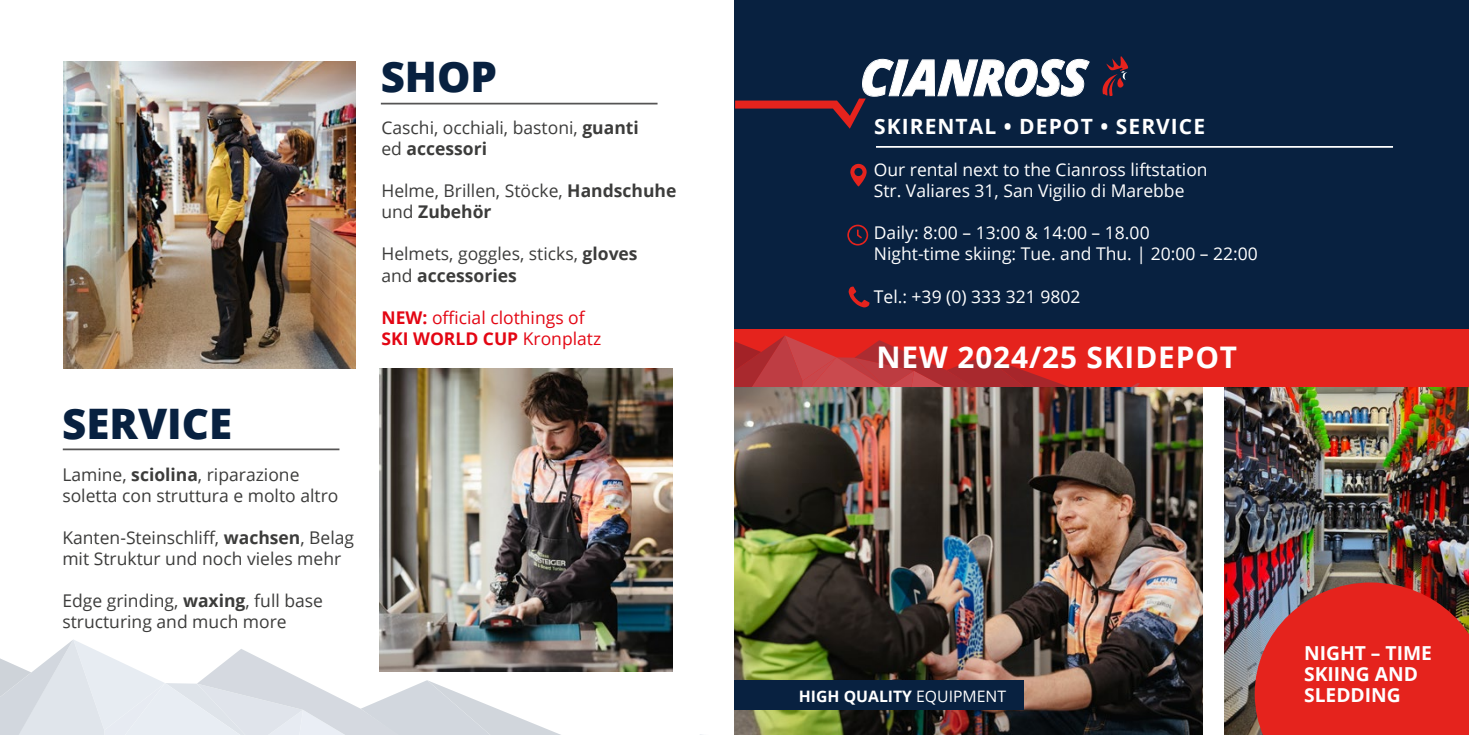
<style>
.page{position:relative;width:1469px;height:735px;background:#fff}
.page>*{position:absolute;margin:0;border:0;box-sizing:border-box;transform-origin:0 0}
.t1{font:800 42px "Open Sans";color:#082140}
.t2{font:700 29.75px "Open Sans";letter-spacing:.03em;color:#fff}
.t3{font:700 21px "Open Sans";letter-spacing:.05em;color:#fff}
.t4{font:700 19.25px/21px "Open Sans";color:#fff}
.t5{font:17.5px/21px "Open Sans";color:#3c3c3b}
.t6{font:17.5px/21px "Open Sans";color:#fff}
.t7{font:17.5px/21px "Open Sans";color:#e30613}
.t8{font:700 15.75px "Open Sans";color:#fff}
.s1{font-weight:700}
.s2{font-weight:400}
</style>
<div class="page">
<img style="left:734px;top:387px;width:468px;height:347px">
<svg style="left:700px;top:733px;width:39px;height:2px"></svg>
<svg style="left:0;top:639px;width:606px;height:95px"></svg>
<img style="left:1224px;top:387px;width:244px;height:347px">
<div style="left:734px;top:0;width:734px;height:331px;background:#082140"></div>
<div style="left:734px;top:679px;width:290px;height:30px;background:#082140"></div>
<svg style="left:1254px;top:582px;width:214px;height:152px"></svg>
<hr style="left:876px;top:146px;width:516px;height:2px;background:#fff">
<svg style="left:850px;top:164px;width:16px;height:22px"></svg>
<svg style="left:1102px;top:56px;width:26px;height:40px"></svg>
<svg style="left:735px;top:58px;width:354px;height:71px"></svg>
<svg style="left:847px;top:224px;width:21px;height:21px"></svg>
<svg style="left:848px;top:286px;width:21px;height:21px"></svg>
<hr style="left:63px;top:448px;width:276px;height:2px;background:#555454">
<hr style="left:381px;top:103px;width:276px;height:1px;background:#555454">
<img style="left:379px;top:369px;width:293px;height:302px">
<img style="left:63px;top:62px;width:292px;height:306px">
<div style="left:734px;top:329px;width:734px;height:58px;background:#e5231d"></div>
<svg style="left:1131px;top:383px;width:8px;height:4px"></svg>
<svg style="left:734px;top:335px;width:335px;height:52px"></svg>
<h1 class="t1" style="left:62px;top:391px;width:171px">SERVICE</h1>
<p class="t5" style="left:62px;top:463px;width:277px">Lamine, <span class="s1">sciolina</span>, riparazione soletta con struttura e molto altro</p>
<p class="t5" style="left:62px;top:526px;width:293px">Kanten-Steinschliff, <span class="s1">wachsen</span>, Belag mit Struktur und noch vieles mehr</p>
<p class="t5" style="left:62px;top:589px;width:262px">Edge grinding, <span class="s1">waxing</span>, full base structuring and much more</p>
<h1 class="t1" style="left:381px;top:45px;width:118px">SHOP</h1>
<p class="t5" style="left:381px;top:117px;width:259px">Caschi, occhiali, bastoni, <span class="s1">guanti </span>ed <span class="s1">accessori</span></p>
<p class="t5" style="left:381px;top:180px;width:296px">Helme, Brillen, Stöcke, <span class="s1">Handschuhe </span>und <span class="s1">Zubehör</span></p>
<p class="t5" style="left:381px;top:243px;width:258px">Helmets, goggles, sticks, <span class="s1">gloves </span>and <span class="s1">accessories</span></p>
<p class="t7" style="left:381px;top:306px;width:221px"><span class="s1">NEW:</span> official clothings of<br><span class="s1">SKI WORLD CUP</span> Kronplatz</p>
<p class="t3" style="left:874px;top:111px;width:332px">SKIRENTAL • DEPOT • SERVICE</p>
<p class="t6" style="left:873px;top:159px;width:335px">Our rental next to the Cianross liftstation<br>Str. Valiares 31, San Vigilio di Marebbe</p>
<p class="t6" style="left:873px;top:222px;width:385px">Daily: 8:00 – 13:00 &amp; 14:00 – 18.00<br>Night-time skiing: Tue. and Thu. | 20:00 – 22:00</p>
<p class="t6" style="left:873px;top:285px;width:208px">Tel.: +39 (0) 333 321 9802</p>
<h2 class="t2" style="left:876px;top:336px;width:362px">NEW 2024/25 SKIDEPOT</h2>
<p class="t8" style="left:799px;top:684px;width:209px">HIGH QUALITY <span class="s2">EQUIPMENT</span></p>
<p class="t4" style="left:1304px;top:641px;width:129px">NIGHT – TIME<br>SKIING AND<br>SLEDDING</p>
</div>
